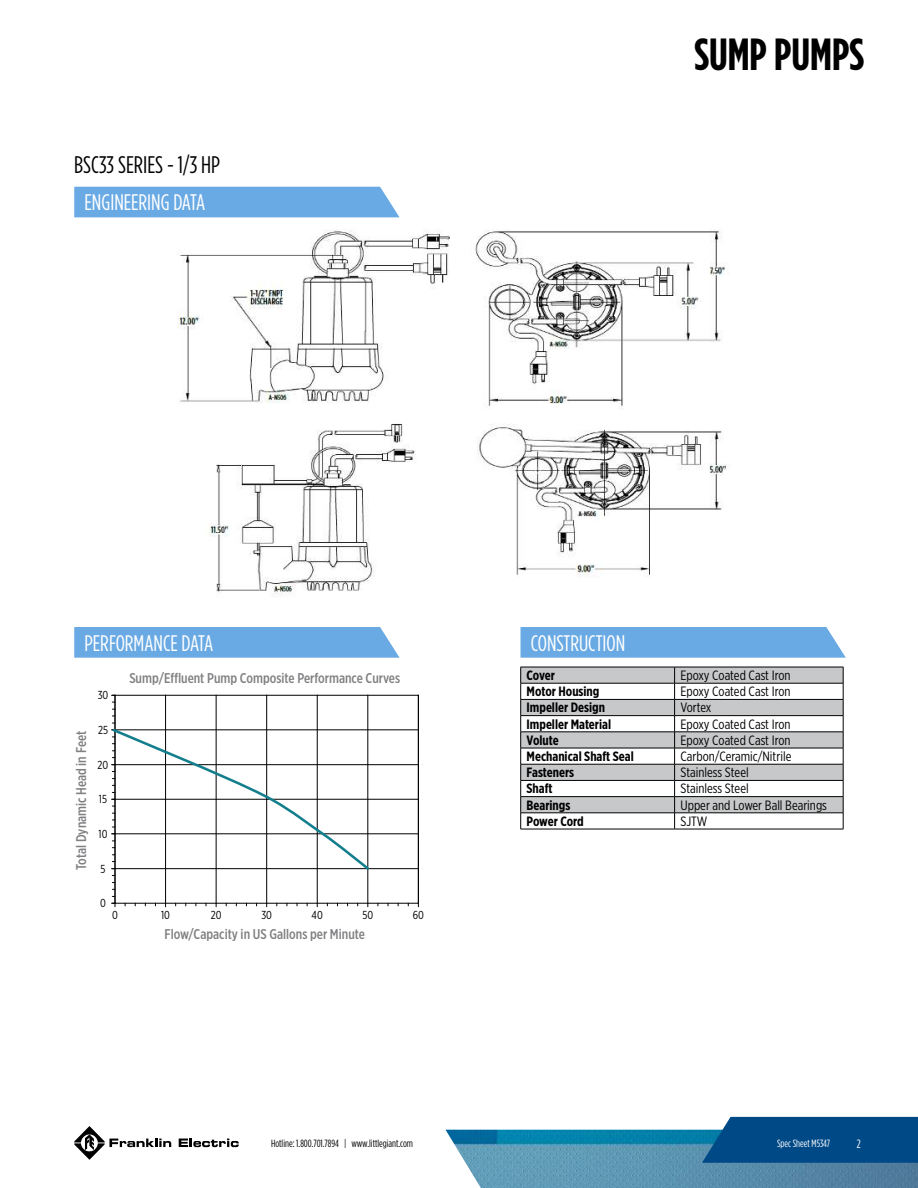
<style>
.page{position:relative;width:918px;height:1188px;background:#fff}
.page>*{position:absolute;margin:0;border:0;box-sizing:border-box;transform-origin:0 0}
.t1{font:700 45px "Gotham Condensed";color:#000}
.t2{font:24px "Gotham Condensed";color:#000}
.t3{font:22.5px "Gotham Condensed";color:#fff}
.t4{font:500 14.1px "Gotham X Narrow";color:#808083}
.t5{font:13.5px "Gotham X Narrow";color:#000}
.t6{font:700 13.5px "Gotham X Narrow";color:#000}
.t7{font:12px "Gotham Condensed";color:#fff}
.t8{font:11.55px "Gotham X Narrow";color:#010201}
.t9{font:10.5px "Gotham Condensed";color:#000}
.t10{font:10.5px "Gotham Condensed";color:#fff}
</style>
<div class="page">
<img style="left:446px;top:1130px;width:472px;height:58px">
<svg style="left:702px;top:1117px;width:216px;height:46px"></svg>
<svg style="left:179px;top:1139px;width:60px;height:8px"></svg>
<svg style="left:74px;top:1126px;width:97px;height:34px"></svg>
<hr style="left:115px;top:868px;width:303px;height:1px;background:#000">
<hr style="left:115px;top:834px;width:303px;height:1px;background:#000">
<hr style="left:115px;top:799px;width:303px;height:1px;background:#000">
<hr style="left:115px;top:764px;width:303px;height:1px;background:#000">
<hr style="left:115px;top:730px;width:303px;height:1px;background:#000">
<hr style="left:216px;top:695px;width:1px;height:208px;background:#000">
<hr style="left:165px;top:695px;width:1px;height:208px;background:#000">
<hr style="left:266px;top:695px;width:1px;height:208px;background:#000">
<hr style="left:317px;top:695px;width:1px;height:208px;background:#000">
<hr style="left:368px;top:695px;width:1px;height:208px;background:#000">
<div style="left:115px;top:695px;width:304px;height:209px;border:1px solid #000"></div>
<svg style="left:111px;top:723px;width:259px;height:153px"></svg>
<svg style="left:521px;top:668px;width:322px;height:15px;fill:#c6c8ca"></svg>
<svg style="left:521px;top:684px;width:322px;height:145px"></svg>
<hr style="left:521px;top:683px;width:154px;height:1px;background:#000">
<hr style="left:675px;top:683px;width:168px;height:1px;background:#000">
<hr style="left:521px;top:699px;width:154px;height:1px;background:#000">
<hr style="left:675px;top:699px;width:168px;height:1px;background:#000">
<hr style="left:521px;top:715px;width:154px;height:1px;background:#000">
<hr style="left:675px;top:715px;width:168px;height:1px;background:#000">
<hr style="left:521px;top:732px;width:154px;height:1px;background:#000">
<hr style="left:675px;top:732px;width:168px;height:1px;background:#000">
<hr style="left:521px;top:748px;width:154px;height:1px;background:#000">
<hr style="left:675px;top:748px;width:168px;height:1px;background:#000">
<hr style="left:521px;top:764px;width:154px;height:1px;background:#000">
<hr style="left:675px;top:764px;width:168px;height:1px;background:#000">
<hr style="left:521px;top:780px;width:154px;height:1px;background:#000">
<hr style="left:675px;top:780px;width:168px;height:1px;background:#000">
<hr style="left:521px;top:796px;width:154px;height:1px;background:#000">
<hr style="left:675px;top:796px;width:168px;height:1px;background:#000">
<hr style="left:675px;top:667px;width:168px;height:1px;background:#000">
<hr style="left:675px;top:813px;width:168px;height:1px;background:#000">
<svg style="left:843px;top:667px;width:1px;height:162px"></svg>
<hr style="left:675px;top:829px;width:168px;height:1px;background:#000">
<hr style="left:521px;top:667px;width:154px;height:1px;background:#000">
<hr style="left:521px;top:813px;width:154px;height:1px;background:#000">
<svg style="left:520px;top:667px;width:1px;height:162px"></svg>
<svg style="left:674px;top:667px;width:1px;height:162px"></svg>
<hr style="left:521px;top:829px;width:154px;height:1px;background:#000">
<img style="left:178px;top:230px;width:549px;height:366px">
<div style="left:74px;top:627px;width:326px;height:31px;background:#6aaae4"></div>
<div style="left:521px;top:627px;width:325px;height:31px;background:#6aaae4"></div>
<div style="left:74px;top:187px;width:326px;height:30px;background:#6aaae4"></div>
<h2 class="t2" style="left:74px;top:153px;width:147px">BSC33 SERIES - 1/3 HP</h2>
<h3 class="t3" style="left:85px;top:192px;width:122px">ENGINEERING DATA</h3>
<h1 class="t1" style="left:694px;top:34px;width:171px">SUMP PUMPS</h1>
<h3 class="t3" style="left:85px;top:633px;width:130px">PERFORMANCE DATA</h3>
<h3 class="t3" style="left:531px;top:633px;width:96px">CONSTRUCTION</h3>
<p class="t8" style="left:98px;top:690px;width:12px">30</p>
<p class="t4" style="left:75px;top:870px;width:141px;rotate:-90deg">Total Dynamic Head in Feet</p>
<p class="t8" style="left:98px;top:724px;width:11px">25</p>
<p class="t8" style="left:98px;top:759px;width:12px">20</p>
<p class="t8" style="left:99px;top:794px;width:10px">15</p>
<p class="t8" style="left:99px;top:828px;width:10px">10</p>
<p class="t8" style="left:101px;top:863px;width:7px">5</p>
<p class="t4" style="left:129px;top:672px;width:272px">Sump/Effluent Pump Composite Performance Curves</p>
<p class="t6" style="left:527px;top:669px;width:30px">Cover</p>
<p class="t5" style="left:680px;top:669px;width:112px">Epoxy Coated Cast Iron</p>
<p class="t6" style="left:527px;top:685px;width:74px">Motor Housing</p>
<p class="t5" style="left:680px;top:685px;width:112px">Epoxy Coated Cast Iron</p>
<p class="t6" style="left:527px;top:702px;width:80px">Impeller Design</p>
<p class="t5" style="left:680px;top:702px;width:33px">Vortex</p>
<p class="t6" style="left:527px;top:718px;width:86px">Impeller Material</p>
<p class="t5" style="left:680px;top:718px;width:112px">Epoxy Coated Cast Iron</p>
<p class="t6" style="left:527px;top:734px;width:34px">Volute</p>
<p class="t5" style="left:680px;top:734px;width:112px">Epoxy Coated Cast Iron</p>
<p class="t6" style="left:527px;top:750px;width:109px">Mechanical Shaft Seal</p>
<p class="t5" style="left:680px;top:750px;width:112px">Carbon/Ceramic/Nitrile</p>
<p class="t6" style="left:527px;top:766px;width:49px">Fasteners</p>
<p class="t5" style="left:680px;top:766px;width:70px">Stainless Steel</p>
<p class="t6" style="left:527px;top:783px;width:28px">Shaft</p>
<p class="t5" style="left:680px;top:783px;width:70px">Stainless Steel</p>
<p class="t6" style="left:527px;top:799px;width:45px">Bearings</p>
<p class="t5" style="left:680px;top:799px;width:148px">Upper and Lower Ball Bearings</p>
<p class="t6" style="left:527px;top:815px;width:59px">Power Cord</p>
<p class="t5" style="left:680px;top:815px;width:29px">SJTW</p>
<p class="t8" style="left:100px;top:898px;width:7px">0</p>
<p class="t8" style="left:112px;top:910px;width:7px">0</p>
<p class="t8" style="left:161px;top:910px;width:10px">10</p>
<p class="t8" style="left:211px;top:910px;width:12px">20</p>
<p class="t8" style="left:261px;top:910px;width:12px">30</p>
<p class="t8" style="left:312px;top:910px;width:13px">40</p>
<p class="t8" style="left:413px;top:910px;width:13px">60</p>
<p class="t8" style="left:362px;top:910px;width:12px">50</p>
<p class="t4" style="left:165px;top:927px;width:202px">Flow/Capacity in US Gallons per Minute</p>
<p class="t9" style="left:271px;top:1139px;width:144px">Hotline: 1.800.701.7894 | www.littlegiant.com</p>
<p class="t10" style="left:777px;top:1139px;width:55px">Spec Sheet M5347</p>
<p class="t7" style="left:857px;top:1138px;width:5px">2</p>
</div>
